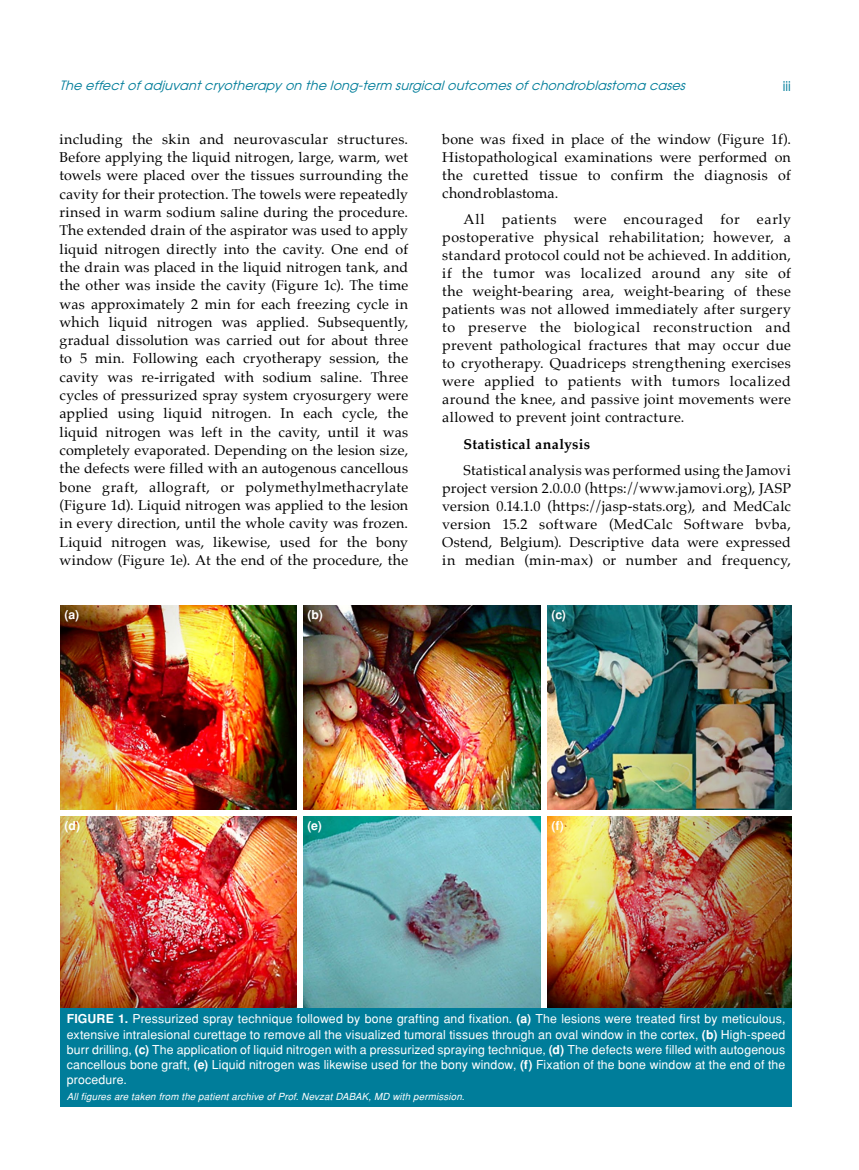
<style>
.page{position:relative;width:859px;height:1170px;background:#fff}
.page>*{position:absolute;margin:0;border:0;box-sizing:border-box;transform-origin:0 0}
.t1{font:14.25px/18.3px "Palatino";letter-spacing:.02em;color:#000;text-align:justify}
.t2{font:700 14.25px "Palatino";letter-spacing:.025em;color:#000}
.t3{font:13.5px "Avant Garde Tr";color:#007d9a}
.t4{font:italic 12.75px "Avant Garde Tr";color:#007d9a}
.t5{font:12.3px/15.3px "Helvetica Normal Tr";letter-spacing:.01em;color:#fff;text-align:justify}
.t6{font:700 12.3px "Helvetica Tr";color:#fff}
.t7{font:italic 9.75px "Helvetica Tr";letter-spacing:.015em;color:#fff}
.s1{font-family:"Helvetica Tr";font-weight:700}
</style>
<div class="page">
<img style="left:61px;top:605px;width:731px;height:402px">
<div style="left:298px;top:605px;width:5px;height:404px;background:#fff"></div>
<div style="left:60px;top:810px;width:733px;height:6px;background:#fff"></div>
<div style="left:542px;top:605px;width:5px;height:404px;background:#fff"></div>
<div style="left:60px;top:1007px;width:732px;height:99px;background:#007d9a"></div>
<p class="t4" style="left:60px;top:78px;width:631px">The effectofadjuvantcryotherapyon the long-term surgicaloutcomesofchondroblastoma cases</p>
<p class="t3" style="left:783px;top:77px;width:10px">iii</p>
<p class="t1" style="left:60px;top:129px;width:350px">including the skin and neurovascular structures.<br>Before applying the liquid nitrogen, large, warm, wet towels were placed over the tissues surrounding the cavity for their protection. The towels were repeatedly rinsed in warm sodium saline during the procedure.<br>The extended drain of the aspirator was used to apply liquid nitrogen directly into the cavity. One end of the drain was placed in the liquid nitrogen tank, and the other was inside the cavity (Figure 1c). The time was approximately 2 min for each freezing cycle in which liquid nitrogen was applied. Subsequently, gradual dissolution was carried out for about three to 5 min. Following each cryotherapy session, the cavity was re-irrigated with sodium saline. Three cycles of pressurized spray system cryosurgery were applied using liquid nitrogen. In each cycle, the liquid nitrogen was left in the cavity, until it was completely evaporated. Depending on the lesion size, the defects were filled with an autogenous cancellous bone graft, allograft, or polymethylmethacrylate (Figure 1d). Liquid nitrogen was applied to the lesion in every direction, until the whole cavity was frozen.<br>Liquid nitrogen was, likewise, used for the bony window (Figure 1e). At the end of the procedure, the</p>
<p class="t1" style="left:442px;top:130px;width:350px">bone was fixed in place of the window (Figure 1f).<br>Histopathological examinations were performed on the curetted tissue to confirm the diagnosis of chondroblastoma.</p>
<p class="t1" style="left:442px;top:210px;width:350px;text-indent:21px">All patients were encouraged for early postoperative physical rehabilitation; however, a standard protocol could not be achieved. In addition, if the tumor was localized around any site of the weight-bearing area, weight-bearing of these patients was not allowed immediately after surgery to preserve the biological reconstruction and prevent pathological fractures that may occur due to cryotherapy. Quadriceps strengthening exercises were applied to patients with tumors localized around the knee, and passive joint movements were allowed to prevent joint contracture.</p>
<p class="t2" style="left:463px;top:431px;width:128px">Statistical analysis</p>
<p class="t1" style="left:442px;top:461px;width:350px;text-indent:21px">Statistical analysis was performed using the Jamovi project version 2.0.0.0 (https://www.jamovi.org), JASP version 0.14.1.0 (https://jasp-stats.org), and MedCalc version 15.2 software (MedCalc Software bvba, Ostend, Belgium). Descriptive data were expressed in median (min-max) or number and frequency,</p>
<p class="t6" style="left:65px;top:607px;width:16px">(a)</p>
<p class="t6" style="left:65px;top:817px;width:17px">(d)</p>
<p class="t6" style="left:307px;top:607px;width:17px">(b)</p>
<p class="t6" style="left:307px;top:817px;width:16px">(e)</p>
<p class="t6" style="left:551px;top:607px;width:16px">(c)</p>
<p class="t6" style="left:551px;top:817px;width:14px">(f)</p>
<p class="t5" style="left:67px;top:1011px;width:720px"><span class="s1">FIGURE 1.</span> Pressurized spray technique followed by bone grafting and fixation. <span class="s1">(a)</span> The lesions were treated first by meticulous, extensive intralesional curettage to remove all the visualized tumoral tissues through an oval window in the cortex, <span class="s1">(b)</span> High-speed burr drilling, <span class="s1">(c)</span> The application of liquid nitrogen with a pressurized spraying technique, <span class="s1">(d)</span> The defects were filled with autogenous cancellous bone graft, <span class="s1">(e)</span> Liquid nitrogen was likewise used for the bony window, <span class="s1">(f)</span> Fixation of the bone window at the end of the procedure.</p>
<p class="t7" style="left:67px;top:1090px;width:399px">All figures are taken from the patient archive of Prof. Nevzat DABAK, MD with permission.</p>
</div>
